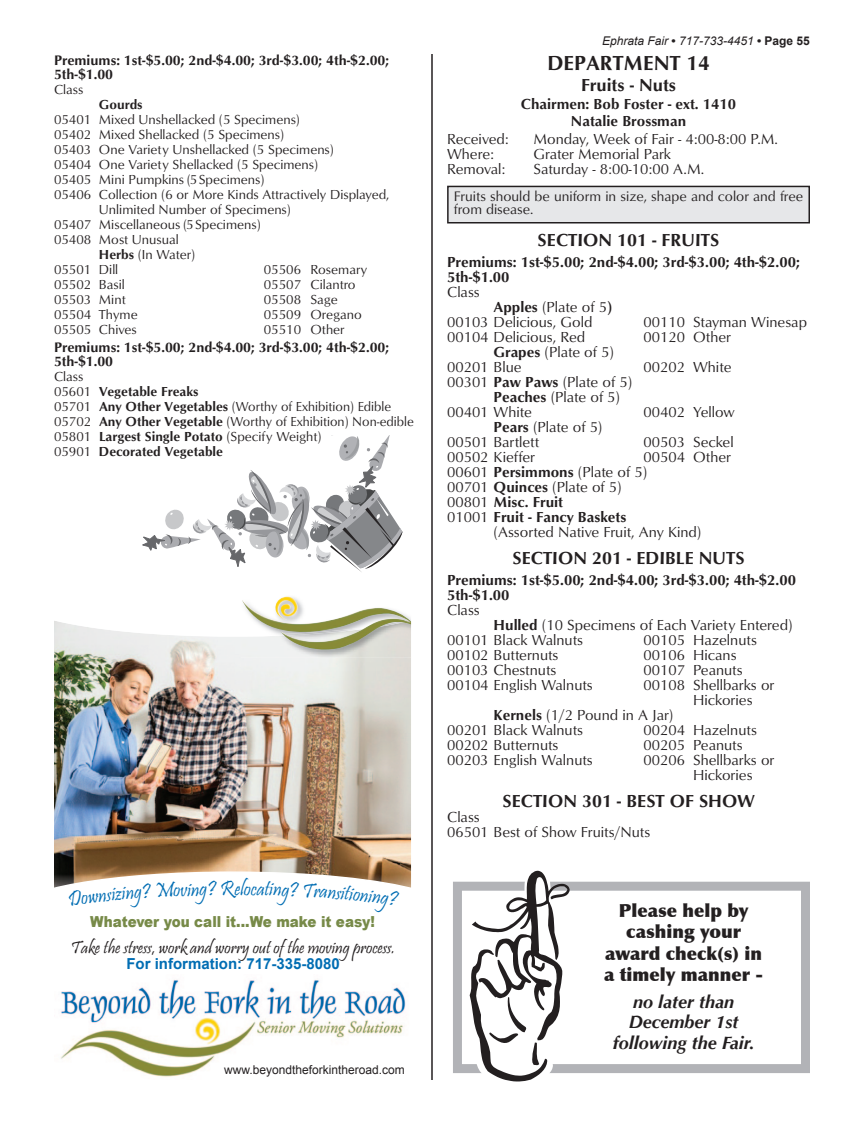
<style>
.page{position:relative;width:864px;height:1134px;background:#fff}
.page>*{position:absolute;margin:0;border:0;box-sizing:border-box;transform-origin:0 0}
.t1{font:21.3px "Pristina";color:#006db3;scale:.94 1}
.department{font:21px "Optimum Bold DTC";color:#231f20}
.t2{font:18.15px "Pristina";color:#231f20}
.section{font:18px "Optimum Bold DTC";color:#231f20}
.t3{font:900 18px/21.6px "Optima";color:#231f20;text-align:center}
.t4{font:italic 700 18px/20.1px "Optima";color:#231f20;text-align:center}
.t5{font:900 15.15px "Arial";color:#778a48;scale:.89 1}
.t6{font:700 15.15px "Arial";color:#006db3}
.class_2{font:15px/15px "Optimum Roman DTC";color:#231f20}
.premium{font:15px/15px "Optimum Bold DTC";color:#231f20}
.chairman{font:15px/16.5px "Optimum Bold DTC";color:#231f20;text-align:center}
.class_2-2{font:15px "Optimum Bold DTC";color:#231f20}
.class{font:15px "Optimum Roman DTC";color:#231f20}
.premium-2{font:14.25px/13.5px "Optimum Bold DTC";color:#231f20}
.t7{font:14.25px/13.5px "Optimum Roman DTC";color:#231f20}
.class_2-3{font:13.5px "Optimum Roman DTC";color:#231f20}
.class_2-4{font:13.5px "Optimum Bold DTC";color:#231f20}
.t8{font:12.15px "Arial";color:#231f20}
.t9{font:italic 12px "Arial";color:#231f20}
.s1{font-family:"Optimum Bold DTC"}
.s2{font-family:"Optimum Roman DTC"}
.s3{font-weight:700;font-style:normal}
</style>
<div class="page">
<div style="left:448px;top:186px;width:361px;height:37px;background:#e6e7e9"></div>
<div style="left:447px;top:186px;width:363px;height:38px;border:2px solid #231f20"></div>
<img style="left:54px;top:637px;width:357px;height:234px">
<svg style="left:54px;top:621px;width:149px;height:16px"></svg>
<img style="left:241px;top:637px;width:170px;height:21px">
<img style="left:242px;top:597px;width:169px;height:53px">
<img style="left:60px;top:980px;width:346px;height:97px">
<hr style="left:431px;top:54px;width:2px;height:1026px;background:#231f20">
<svg style="left:142px;top:435px;width:260px;height:137px"></svg>
<div style="left:453px;top:882px;width:357px;height:191px;border:9px solid #b2b3b7"></div>
<svg style="left:467px;top:870px;width:103px;height:212px"></svg>
<svg style="left:54px;top:871px;width:357px;height:17px"></svg>
<p class="premium-2" style="left:54px;top:53px;width:337px">Premiums: 1st-$5.00; 2nd-$4.00; 3rd-$3.00; 4th-$2.00;<br>5th-$1.00</p>
<p class="class_2-3" style="left:54px;top:81px;width:31px">Class</p>
<p class="class_2-4" style="left:99px;top:96px;width:45px">Gourds</p>
<p class="class_2-3" style="left:54px;top:111px;width:248px">05401 Mixed Unshellacked (5 Specimens)</p>
<p class="class_2-3" style="left:54px;top:126px;width:232px">05402 Mixed Shellacked (5 Specimens)</p>
<p class="class_2-3" style="left:54px;top:141px;width:282px">05403 One Variety Unshellacked (5 Specimens)</p>
<p class="class_2-3" style="left:54px;top:156px;width:266px">05404 One Variety Shellacked (5 Specimens)</p>
<p class="class_2-3" style="left:54px;top:171px;width:212px">05405 Mini Pumpkins (5 Specimens)</p>
<p class="class_2-3" style="left:54px;top:186px;width:337px">05406 Collection (6 or More Kinds Attractively Displayed,</p>
<p class="class_2-3" style="left:99px;top:201px;width:194px">Unlimited Number of Specimens)</p>
<p class="class_2-3" style="left:54px;top:216px;width:208px">05407 Miscellaneous (5 Specimens)</p>
<p class="class_2-3" style="left:54px;top:231px;width:126px">05408 Most Unusual</p>
<p class="class_2-3" style="left:99px;top:246px;width:98px"><span class="s1">Herbs</span> (In Water)</p>
<p class="class_2-3" style="left:54px;top:261px;width:66px">05501 Dill</p>
<p class="class_2-3" style="left:264px;top:261px;width:105px">05506 Rosemary</p>
<p class="class_2-3" style="left:54px;top:276px;width:72px">05502 Basil</p>
<p class="class_2-3" style="left:264px;top:276px;width:93px">05507 Cilantro</p>
<p class="class_2-3" style="left:54px;top:291px;width:73px">05503 Mint</p>
<p class="class_2-3" style="left:264px;top:291px;width:75px">05508 Sage</p>
<p class="class_2-3" style="left:54px;top:306px;width:85px">05504 Thyme</p>
<p class="class_2-3" style="left:264px;top:306px;width:99px">05509 Oregano</p>
<p class="class_2-3" style="left:54px;top:321px;width:84px">05505 Chives</p>
<p class="class_2-3" style="left:264px;top:321px;width:82px">05510 Other</p>
<p class="premium-2" style="left:54px;top:341px;width:337px">Premiums: 1st-$5.00; 2nd-$4.00; 3rd-$3.00; 4th-$2.00;<br>5th-$1.00</p>
<p class="class_2-3" style="left:54px;top:369px;width:31px">Class</p>
<p class="class_2-4" style="left:54px;top:384px;width:146px"><span class="s2">05601</span> Vegetable Freaks</p>
<p class="class_2-3" style="left:54px;top:399px;width:339px">05701 <span class="s1">Any Other Vegetables</span> (Worthy of Exhibition) Edible</p>
<p class="class_2-3" style="left:54px;top:414px;width:361px">05702 <span class="s1">Any Other Vegetable</span> (Worthy of Exhibition) Non-edible</p>
<p class="class_2-3" style="left:54px;top:429px;width:269px">05801 <span class="s1">Largest Single Potato</span> (Specify Weight)</p>
<p class="class_2-4" style="left:54px;top:444px;width:171px"><span class="s2">05901</span> Decorated Vegetable</p>
<p class="t1" style="left:220px;top:877px;width:34px">Relo</p>
<p class="t1" style="left:251px;top:877px;width:25px;rotate:1deg">cati</p>
<p class="t5" style="left:90px;top:911px;width:322px">Whatever you call it...We make it easy!</p>
<p class="t2" style="left:71px;top:937px;width:326px">Take the stress, work and worry out of the moving process.</p>
<p class="t6" style="left:126px;top:954px;width:215px">For information: 717-335-8080</p>
<p class="t8" style="left:224px;top:1061px;width:182px">www.beyondtheforkintheroad.com</p>
<p class="t9" style="left:602px;top:33px;width:209px">Ephrata Fair <span class="s3">•</span> 717-733-4451 <span class="s3">• Page 55</span></p>
<p class="department" style="left:547px;top:51px;width:164px">DEPARTMENT 14</p>
<p class="section" style="left:581px;top:75px;width:97px">Fruits - Nuts</p>
<p class="chairman" style="left:521px;top:96px;width:217px">Chairmen: Bob Foster - ext. 1410<br>Natalie Brossman</p>
<p class="class_2" style="left:447px;top:131px;width:63px">Received:</p>
<p class="class_2" style="left:534px;top:131px;width:244px">Monday, Week of Fair - 4:00-8:00 P.M.</p>
<p class="class_2" style="left:447px;top:146px;width:48px">Where:</p>
<p class="class_2" style="left:534px;top:146px;width:139px">Grater Memorial Park</p>
<p class="class_2" style="left:447px;top:161px;width:60px">Removal:</p>
<p class="class_2" style="left:534px;top:161px;width:170px">Saturday - 8:00-10:00 A.M.</p>
<p class="t7" style="left:454px;top:189px;width:351px">Fruits should be uniform in size, shape and color and free from disease.</p>
<p class="section" style="left:538px;top:230px;width:183px">SECTION 101 - FRUITS</p>
<p class="premium" style="left:447px;top:254px;width:354px">Premiums: 1st-$5.00; 2nd-$4.00; 3rd-$3.00; 4th-$2.00;<br>5th-$1.00</p>
<p class="class_2" style="left:447px;top:284px;width:34px">Class</p>
<p class="class_2" style="left:494px;top:299px;width:120px"><span class="s1">Apples</span> (Plate of 5<span class="s1">)</span></p>
<p class="class_2" style="left:447px;top:314px;width:147px">00103 Delicious, Gold</p>
<p class="class_2" style="left:644px;top:314px;width:165px">00110 Stayman Winesap</p>
<p class="class_2" style="left:447px;top:329px;width:140px">00104 Delicious, Red</p>
<p class="class_2" style="left:644px;top:329px;width:89px">00120 Other</p>
<p class="class_2" style="left:494px;top:344px;width:122px"><span class="s1">Grapes</span> (Plate of 5)</p>
<p class="class_2" style="left:447px;top:359px;width:76px">00201 Blue</p>
<p class="class_2" style="left:644px;top:359px;width:89px">00202 White</p>
<p class="class_2" style="left:447px;top:374px;width:187px">00301 <span class="s1">Paw Paws</span> (Plate of 5)</p>
<p class="class_2" style="left:494px;top:389px;width:128px"><span class="s1">Peaches</span> (Plate of 5)</p>
<p class="class_2" style="left:447px;top:404px;width:86px">00401 White</p>
<p class="class_2" style="left:644px;top:404px;width:93px">00402 Yellow</p>
<p class="class_2" style="left:494px;top:419px;width:110px"><span class="s1">Pears</span> (Plate of 5)</p>
<p class="class_2" style="left:447px;top:434px;width:94px">00501 Bartlett</p>
<p class="class_2" style="left:644px;top:434px;width:92px">00503 Seckel</p>
<p class="class_2" style="left:447px;top:449px;width:89px">00502 Kieffer</p>
<p class="class_2" style="left:644px;top:449px;width:89px">00504 Other</p>
<p class="class_2" style="left:447px;top:464px;width:202px">00601 <span class="s1">Persimmons</span> (Plate of 5)</p>
<p class="class_2" style="left:447px;top:479px;width:176px">00701 <span class="s1">Quinces</span> (Plate of 5)</p>
<p class="class_2-2" style="left:447px;top:493px;width:118px"><span class="s2">00801</span> Misc. Fruit</p>
<p class="class_2" style="left:494px;top:509px;width:209px;text-indent:-46px">01001 <span class="s1">Fruit - Fancy Baskets<br></span>(Assorted Native Fruit, Any Kind)</p>
<p class="section" style="left:512px;top:548px;width:234px">SECTION 201 - EDIBLE NUTS</p>
<p class="premium" style="left:447px;top:572px;width:350px">Premiums: 1st-$5.00; 2nd-$4.00; 3rd-$3.00; 4th-$2.00<br>5th-$1.00</p>
<p class="class" style="left:447px;top:601px;width:34px">Class</p>
<p class="class_2" style="left:494px;top:617px;width:300px"><span class="s1">Hulled</span> (10 Specimens of Each Variety Entered)</p>
<p class="class_2" style="left:447px;top:632px;width:138px">00101 Black Walnuts</p>
<p class="class_2" style="left:644px;top:632px;width:115px">00105 Hazelnuts</p>
<p class="class_2" style="left:447px;top:647px;width:113px">00102 Butternuts</p>
<p class="class_2" style="left:644px;top:647px;width:94px">00106 Hicans</p>
<p class="class_2" style="left:447px;top:662px;width:111px">00103 Chestnuts</p>
<p class="class_2" style="left:644px;top:662px;width:101px">00107 Peanuts</p>
<p class="class_2" style="left:447px;top:677px;width:147px">00104 English Walnuts</p>
<p class="class_2" style="left:644px;top:677px;width:132px">00108 Shellbarks or</p>
<p class="class_2" style="left:693px;top:692px;width:61px">Hickories</p>
<p class="class_2" style="left:494px;top:707px;width:181px"><span class="s1">Kernels</span> (1/2 Pound in A Jar)</p>
<p class="class_2" style="left:447px;top:722px;width:138px">00201 Black Walnuts</p>
<p class="class_2" style="left:644px;top:722px;width:115px">00204 Hazelnuts</p>
<p class="class_2" style="left:447px;top:737px;width:113px">00202 Butternuts</p>
<p class="class_2" style="left:644px;top:737px;width:101px">00205 Peanuts</p>
<p class="class_2" style="left:447px;top:752px;width:147px">00203 English Walnuts</p>
<p class="class_2" style="left:644px;top:752px;width:132px">00206 Shellbarks or</p>
<p class="class_2" style="left:693px;top:767px;width:61px">Hickories</p>
<p class="section" style="left:502px;top:791px;width:254px">SECTION 301 - BEST OF SHOW</p>
<p class="class" style="left:447px;top:808px;width:34px">Class</p>
<p class="class_2" style="left:447px;top:824px;width:205px">06501 Best of Show Fruits/Nuts</p>
<p class="t3" style="left:604px;top:900px;width:161px">Please help by cashing your award check(s) in a timely manner -</p>
<p class="t4" style="left:613px;top:992px;width:143px">no later than<br>December 1st following the Fair.</p>
</div>
